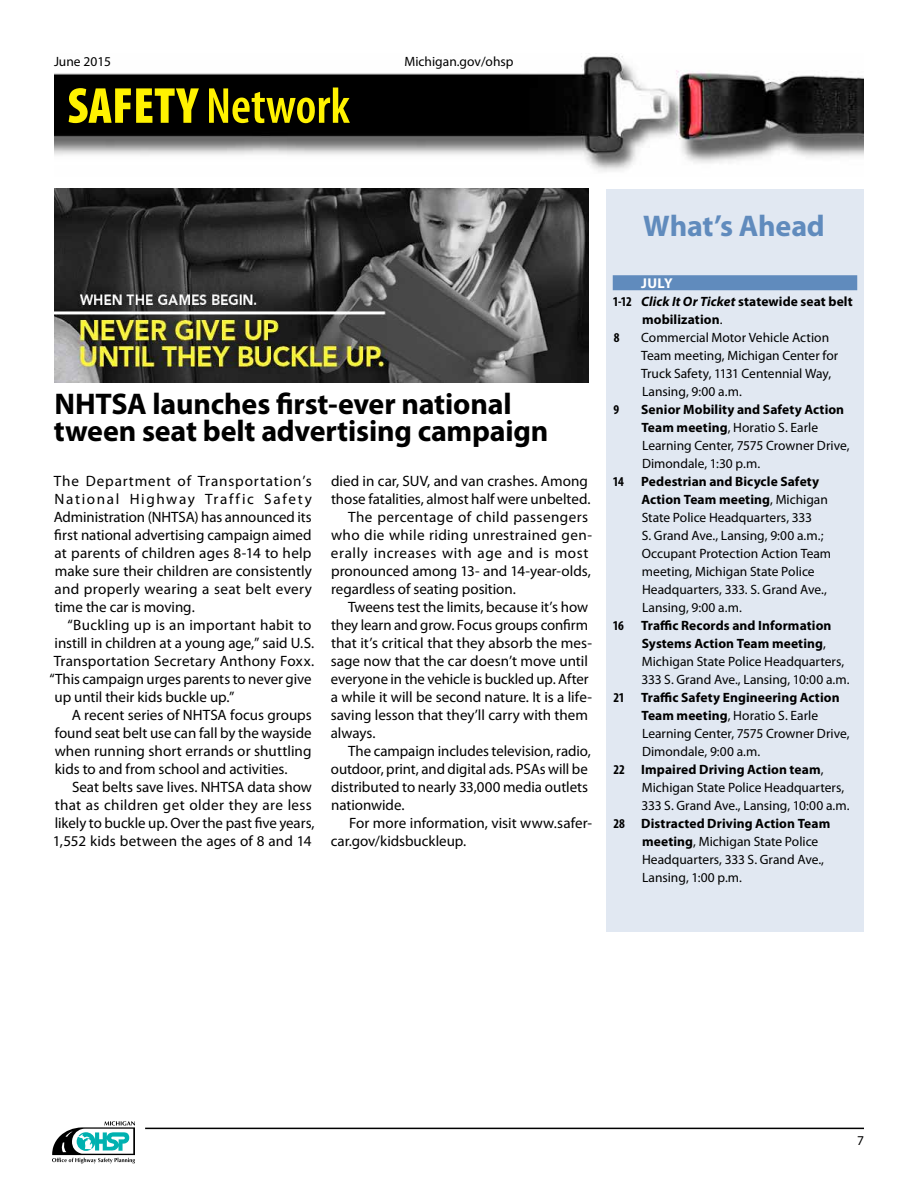
<style>
.page{position:relative;width:918px;height:1188px;background:#fff}
.page>*{position:absolute;margin:0;border:0;box-sizing:border-box;transform-origin:0 0}
.t1{font:600 condensed 51px "Myriad Pro";color:#fff200}
.t2{font:700 30px/27px "Myriad Pro";letter-spacing:-.005em;color:#000}
.t3{font:700 30px "Myriad Pro";letter-spacing:-.01em;color:#608bbd}
.t4{font:15px/18px "Myriad Pro";color:#000;text-align:justify}
.t5{font:15px "Myriad Pro";letter-spacing:.02em;color:#000}
.t6{font:15px "Myriad Pro";letter-spacing:.035em;color:#000}
.t7{font:15px "Myriad Pro";letter-spacing:.03em;color:#000}
.t8{font:700 14.25px "Myriad Pro";color:#fff}
.t9{font:13.5px/18px "Myriad Pro";color:#000}
.t10{font:700 13.5px "Myriad Pro";letter-spacing:.005em;color:#000}
.t11{font:700 condensed 13.5px "Myriad Pro";color:#000}
.s1{font-weight:900}
.s2{font-stretch:condensed}
.s3{font-style:italic}
.s4{font-weight:400}
.s5{font-weight:700}
</style>
<div class="page">
<img style="left:54px;top:56px;width:810px;height:116px">
<div style="left:61px;top:80px;width:297px;height:51px;background:#000"></div>
<svg style="left:52px;top:1121px;width:83px;height:43px"></svg>
<hr style="left:145px;top:1128px;width:719px;height:1px;background:#000">
<img style="left:54px;top:189px;width:535px;height:193px">
<div style="left:606px;top:189px;width:258px;height:743px;background:#e1e8f2"></div>
<div style="left:613px;top:275px;width:244px;height:15px;background:#608bbd"></div>
<p class="t9" style="left:54px;top:52px;width:59px">June 2015</p>
<p class="t9" style="left:404px;top:52px;width:111px">Michigan.gov/ohsp</p>
<h1 class="t1" style="left:68px;top:74px;width:284px"><span class="s1">SAFETY</span> Network</h1>
<h2 class="t2" style="left:54px;top:389px;width:496px">NHTSA launches first-ever national tween seat belt advertising campaign</h2>
<p class="t4" style="left:54px;top:472px;width:260px">The Department of Transportation’s National Highway Traffic Safety Administration (NHTSA) has announced its first national advertising campaign aimed at parents of children ages 8-14 to help make sure their children are consistently and properly wearing a seat belt every time the car is moving.</p>
<p class="t4" style="left:68px;top:616px;width:246px">“Buckling up is an important habit to</p>
<p class="t4" style="left:55px;top:634px;width:261px">instill in children at a young age,” said U.S.</p>
<p class="t4" style="left:54px;top:652px;width:262px">Transportation Secretary Anthony Foxx.</p>
<p class="t4" style="left:50px;top:670px;width:263px">“This campaign urges parents to never give</p>
<p class="t4" style="left:55px;top:688px;width:181px">up until their kids buckle up.”</p>
<p class="t4" style="left:72px;top:706px;width:242px">A recent series of NHTSA focus groups</p>
<p class="t4" style="left:55px;top:724px;width:258px">found seat belt use can fall by the wayside</p>
<p class="t4" style="left:55px;top:742px;width:258px">when running short errands or shuttling</p>
<p class="t4" style="left:55px;top:760px;width:234px">kids to and from school and activities.</p>
<p class="t4" style="left:72px;top:778px;width:241px">Seat belts save lives. NHTSA data show</p>
<p class="t5" style="left:55px;top:796px;width:259px">that as children get older they are less</p>
<p class="t4" style="left:55px;top:814px;width:261px">likely to buckle up. Over the past five years,</p>
<p class="t4" style="left:53px;top:832px;width:260px">1,552 kids between the ages of 8 and 14</p>
<p class="t4" style="left:331px;top:472px;width:258px">died in car, SUV, and van crashes. Among</p>
<p class="t4" style="left:331px;top:490px;width:261px">those fatalities, almost half were unbelted.</p>
<p class="t7" style="left:348px;top:508px;width:242px">The percentage of child passengers</p>
<p class="t5" style="left:331px;top:526px;width:262px">who die while riding unrestrained gen-</p>
<p class="t6" style="left:331px;top:544px;width:259px">erally increases with age and is most</p>
<p class="t4" style="left:331px;top:562px;width:261px">pronounced among 13- and 14-year-olds,</p>
<p class="t4" style="left:331px;top:580px;width:186px">regardless of seating position.</p>
<p class="t4" style="left:348px;top:598px;width:242px">Tweens test the limits, because it’s how</p>
<p class="t4" style="left:331px;top:616px;width:258px">they learn and grow. Focus groups confirm</p>
<p class="t4" style="left:331px;top:634px;width:262px">that it’s critical that they absorb the mes-</p>
<p class="t4" style="left:331px;top:652px;width:259px">sage now that the car doesn’t move until</p>
<p class="t4" style="left:331px;top:670px;width:259px">everyone in the vehicle is buckled up. After</p>
<p class="t4" style="left:331px;top:688px;width:263px">a while it will be second nature. It is a life-</p>
<p class="t4" style="left:331px;top:706px;width:259px">saving lesson that they’ll carry with them</p>
<p class="t4" style="left:331px;top:724px;width:46px">always.</p>
<p class="t4" style="left:348px;top:742px;width:244px">The campaign includes television, radio,</p>
<p class="t4" style="left:331px;top:760px;width:258px">outdoor, print, and digital ads. PSAs will be</p>
<p class="t4" style="left:331px;top:778px;width:259px">distributed to nearly 33,000 media outlets</p>
<p class="t4" style="left:331px;top:796px;width:75px">nationwide.</p>
<p class="t4" style="left:349px;top:814px;width:244px">For more information, visit www.safer-</p>
<p class="t4" style="left:331px;top:832px;width:137px">car.gov/kidsbuckleup.</p>
<h2 class="t3" style="left:643px;top:207px;width:183px">What’s Ahead</h2>
<p class="t8" style="left:641px;top:274px;width:33px">JULY</p>
<p class="t10" style="left:613px;top:293px;width:242px"><span class="s2">1-12</span> <span class="s3">Click It Or Ticket</span> statewide seat belt</p>
<p class="t10" style="left:642px;top:311px;width:82px">mobilization<span class="s4">.</span></p>
<p class="t11" style="left:614px;top:329px;width:7px">8</p>
<p class="t9" style="left:641px;top:328px;width:199px">Commercial Motor Vehicle Action<br>Team meeting, Michigan Center for<br>Truck Safety, 1131 Centennial Way,<br>Lansing, 9:00 a.m.</p>
<p class="t11" style="left:613px;top:401px;width:7px">9</p>
<p class="t9" style="left:641px;top:400px;width:210px"><span class="s5">Senior Mobility and Safety Action<br>Team meeting</span>, Horatio S. Earle<br>Learning Center, 7575 Crowner Drive,<br>Dimondale, 1:30 p.m.</p>
<p class="t11" style="left:613px;top:473px;width:13px">14</p>
<p class="t9" style="left:641px;top:472px;width:191px"><span class="s5">Pedestrian and Bicycle Safety<br>Action Team meeting</span>, Michigan<br>State Police Headquarters, 333<br>S. Grand Ave., Lansing, 9:00 a.m.;<br>Occupant Protection Action Team meeting, Michigan State Police<br>Headquarters, 333. S. Grand Ave.,<br>Lansing, 9:00 a.m.</p>
<p class="t11" style="left:613px;top:617px;width:13px">16</p>
<p class="t10" style="left:641px;top:617px;width:192px">Traffic Records and Information</p>
<p class="t10" style="left:642px;top:635px;width:186px">Systems Action Team meeting<span class="s4">,</span></p>
<p class="t9" style="left:642px;top:652px;width:204px">Michigan State Police Headquarters,</p>
<p class="t9" style="left:641px;top:670px;width:210px">333 S. Grand Ave., Lansing, 10:00 a.m.</p>
<p class="t10" style="left:613px;top:689px;width:228px"><span class="s2">21</span> Traffic Safety Engineering Action</p>
<p class="t9" style="left:641px;top:706px;width:178px"><span class="s5">Team meeting</span>, Horatio S. Earle</p>
<p class="t9" style="left:642px;top:724px;width:209px">Learning Center, 7575 Crowner Drive,</p>
<p class="t9" style="left:642px;top:742px;width:120px">Dimondale, 9:00 a.m.</p>
<p class="t10" style="left:613px;top:761px;width:212px"><span class="s2">22</span> Impaired Driving Action team<span class="s4">,</span></p>
<p class="t9" style="left:642px;top:778px;width:204px">Michigan State Police Headquarters,</p>
<p class="t9" style="left:641px;top:796px;width:210px">333 S. Grand Ave., Lansing, 10:00 a.m.</p>
<p class="t10" style="left:613px;top:815px;width:218px"><span class="s2">28</span> Distracted Driving Action Team</p>
<p class="t9" style="left:642px;top:832px;width:178px"><span class="s5">meeting</span>, Michigan State Police</p>
<p class="t9" style="left:642px;top:850px;width:184px">Headquarters, 333 S. Grand Ave.,</p>
<p class="t9" style="left:642px;top:868px;width:102px">Lansing, 1:00 p.m.</p>
<p class="t9" style="left:857px;top:1132px;width:8px">7</p>
</div>
